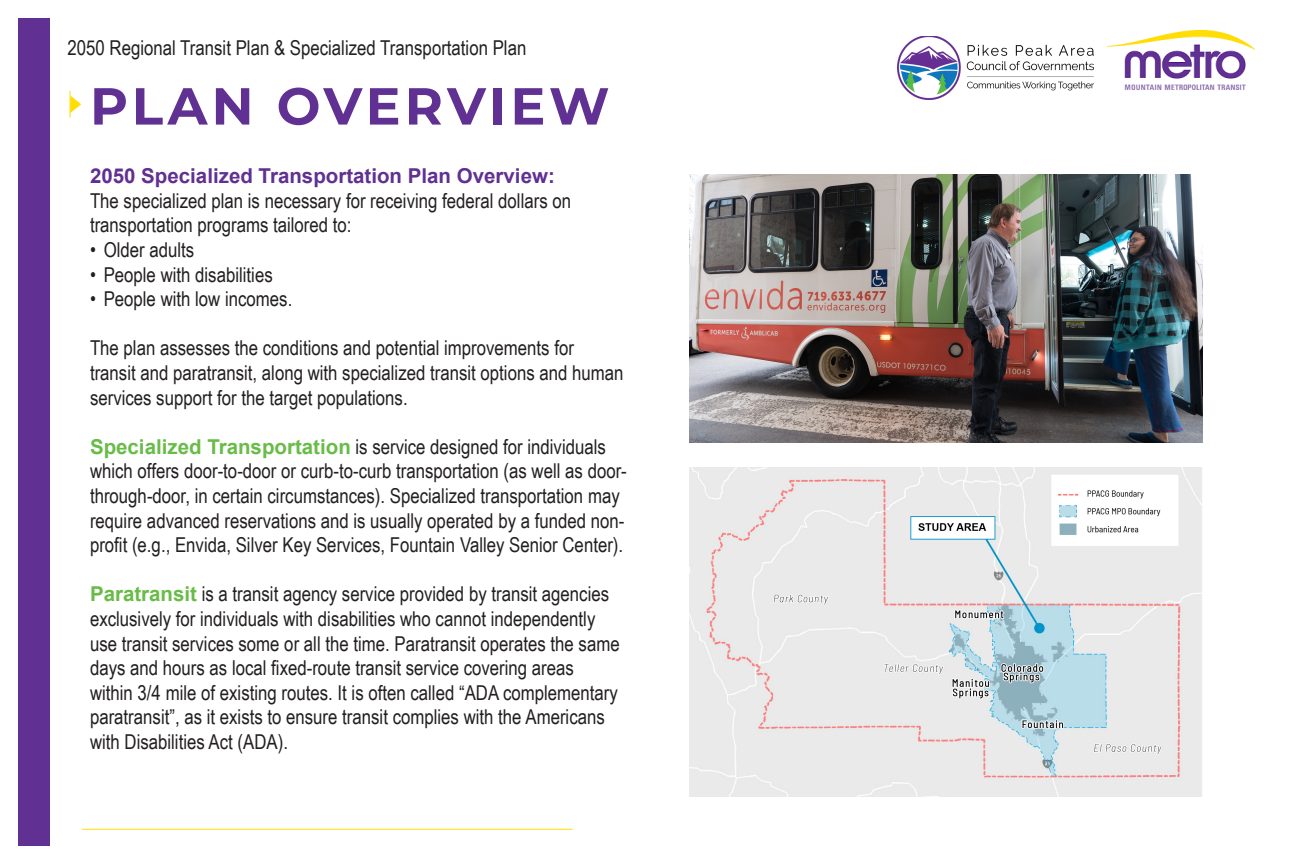
<style>
.page{position:relative;width:1296px;height:864px;background:#fff}
.page>*{position:absolute;margin:0;border:0;box-sizing:border-box;transform-origin:0 0}
.t1{font:700 52px "Montserrat";letter-spacing:.075em;color:#603092}
.t2{font:20.5px/24.6px "Arial Narrow";color:#231f20}
.t3{font:700 20.5px "Arial";color:#603092}
.s1{font-family:"Arial";font-weight:700;color:#68bc47}
</style>
<div class="page">
<div style="left:18px;top:18px;width:32px;height:828px;background:#603092"></div>
<img style="left:1107px;top:30px;width:149px;height:60px">
<img style="left:897px;top:36px;width:197px;height:64px">
<svg style="left:69px;top:91px;width:13px;height:27px"></svg>
<hr style="left:82px;top:829px;width:491px;height:1px;background:#ffde05">
<img style="left:689px;top:174px;width:513px;height:269px">
<img style="left:689px;top:467px;width:513px;height:329px">
<p class="t2" style="left:68px;top:35px;width:460px">2050 Regional Transit Plan &amp; Specialized Transportation Plan</p>
<h1 class="t1" style="left:90px;top:69px;width:521px">PLAN OVERVIEW</h1>
<h2 class="t3" style="left:90px;top:162px;width:466px">2050 Specialized Transportation Plan Overview:</h2>
<p class="t2" style="left:90px;top:188px;width:483px">The specialized plan is necessary for receiving federal dollars on transportation programs tailored to:</p>
<p class="t2" style="left:90px;top:237px;width:106px">• Older adults</p>
<p class="t2" style="left:90px;top:261px;width:184px">• People with disabilities</p>
<p class="t2" style="left:90px;top:286px;width:204px">• People with low incomes.</p>
<p class="t2" style="left:90px;top:335px;width:535px">The plan assesses the conditions and potential improvements for transit and paratransit, along with specialized transit options and human services support for the target populations.</p>
<p class="t2" style="left:90px;top:434px;width:538px"><span class="s1">Specialized Transportation</span> is service designed for individuals which offers door-to-door or curb-to-curb transportation (as well as door&shy;through-door, in certain circumstances). Specialized transportation may require advanced reservations and is usually operated by a funded non&shy;profit (e.g., Envida, Silver Key Services, Fountain Valley Senior Center).</p>
<p class="t2" style="left:90px;top:581px;width:531px"><span class="s1">Paratransit</span> is a transit agency service provided by transit agencies exclusively for individuals with disabilities who cannot independently use transit services some or all the time. Paratransit operates the same days and hours as local fixed-route transit service covering areas within 3/4 mile of existing routes. It is often called “ADA complementary paratransit”, as it exists to ensure transit complies with the Americans with Disabilities Act (ADA).</p>
</div>
